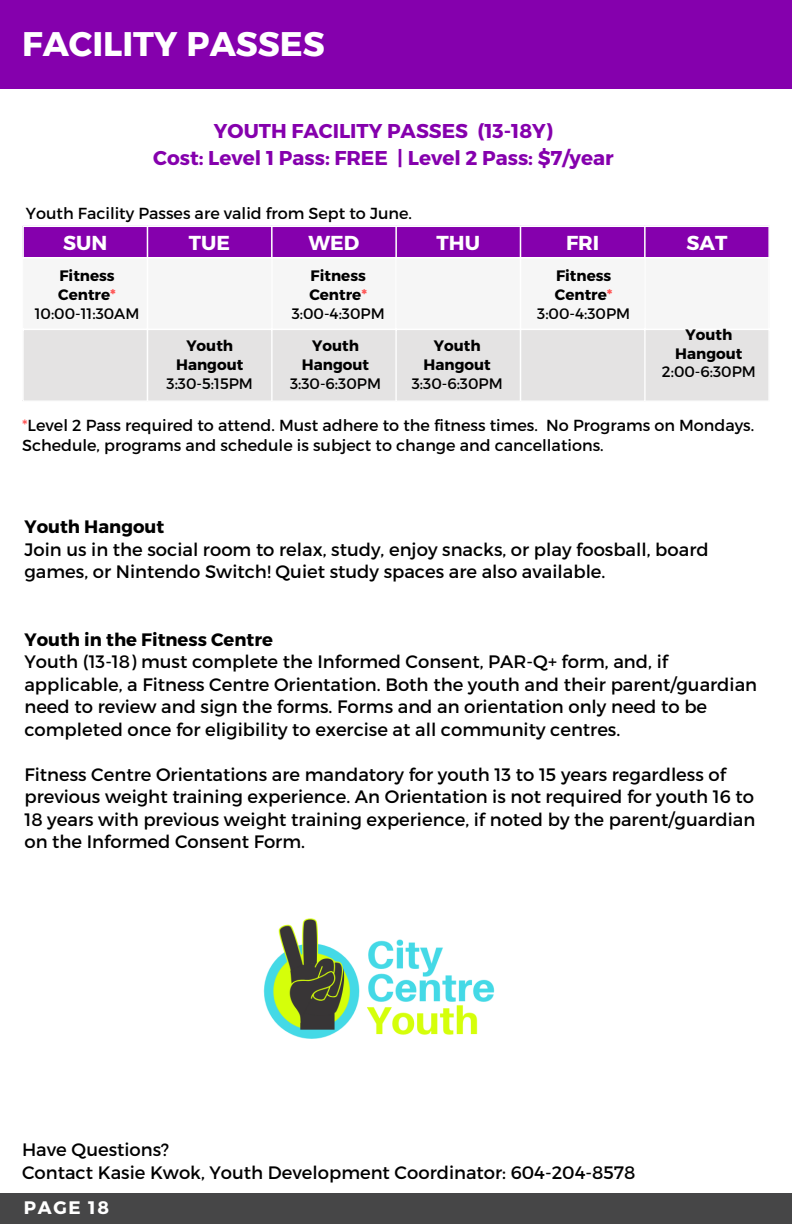
<style>
.page{position:relative;width:792px;height:1224px;background:#fff}
.page>*{position:absolute;margin:0;border:0;box-sizing:border-box;transform-origin:0 0}
.t1{font:34px "Kief Montaser Bold";color:#fff}
.t2{font:700 20.2px "Montserrat";color:#fff}
.t3{font:700 20px/27px "Montserrat";color:#8500ad;text-align:center}
.t4{font:700 18.2px "Montserrat";letter-spacing:.09em;color:#fff}
.t5{font:18px/22.4px "Montserrat";color:#000}
.t6{font:16px "Montserrat";color:#000}
.t7{font:700 15.2px/19px "Montserrat";color:#000;text-align:center}
.t8{font:15.2px "Montserrat";color:#000}
.s1{color:#ff5757}
.s2{font-weight:700}
</style>
<div class="page">
<div style="left:0;top:0;width:792px;height:89px;background:#8500ad"></div>
<div style="left:24px;top:227px;width:744px;height:30px;background:#8500ad"></div>
<div style="left:24px;top:330px;width:744px;height:70px;background:#e4e3e3"></div>
<hr style="left:147px;top:227px;width:1px;height:173px;background:#fff">
<hr style="left:271px;top:227px;width:2px;height:173px;background:#fff">
<hr style="left:395px;top:227px;width:2px;height:173px;background:#fff">
<hr style="left:520px;top:227px;width:1px;height:173px;background:#fff">
<hr style="left:644px;top:227px;width:2px;height:173px;background:#fff">
<img style="left:263px;top:918px;width:232px;height:121px">
<div style="left:0;top:1193px;width:792px;height:31px;background:#464647"></div>
<p class="t1" style="left:22px;top:23px;width:304px">FACILITY PASSES</p>
<p class="t3" style="left:153px;top:116px;width:462px">YOUTH FACILITY PASSES (13-18Y)<br>Cost: Level 1 Pass: FREE | Level 2 Pass: $7/year</p>
<p class="t6" style="left:26px;top:203px;width:388px">Youth Facility Passes are valid from Sept to June.</p>
<h3 class="t2" style="left:63px;top:229px;width:46px">SUN</h3>
<p class="t2" style="left:189px;top:229px;width:43px">TUE</p>
<p class="t2" style="left:309px;top:229px;width:52px">WED</p>
<p class="t2" style="left:437px;top:229px;width:45px">THU</p>
<p class="t2" style="left:566px;top:229px;width:35px">FRI</p>
<p class="t2" style="left:687px;top:229px;width:42px">SAT</p>
<p class="t7" style="left:58px;top:266px;width:59px;text-align:left">Fitness<br>Centre<span class="s1">*</span></p>
<p class="t8" style="left:35px;top:304px;width:106px">10:00-11:30AM</p>
<p class="t7" style="left:176px;top:335px;width:69px">Youth<br>Hangout</p>
<p class="t8" style="left:167px;top:373px;width:88px">3:30-5:15PM</p>
<p class="t7" style="left:309px;top:266px;width:59px;text-align:left">Fitness<br>Centre<span class="s1">*</span></p>
<p class="t8" style="left:292px;top:304px;width:94px">3:00-4:30PM</p>
<p class="t7" style="left:302px;top:335px;width:69px">Youth<br>Hangout</p>
<p class="t8" style="left:290px;top:373px;width:92px">3:30-6:30PM</p>
<p class="t7" style="left:424px;top:335px;width:69px">Youth<br>Hangout</p>
<p class="t8" style="left:412px;top:373px;width:92px">3:30-6:30PM</p>
<p class="t7" style="left:555px;top:266px;width:59px;text-align:left">Fitness<br>Centre<span class="s1">*</span></p>
<h4 class="t8" style="left:537px;top:304px;width:94px">3:00-4:30PM</h4>
<h4 class="t7" style="left:675px;top:324px;width:69px">Youth<br>Hangout</h4>
<h4 class="t8" style="left:662px;top:362px;width:95px">2:00-6:30PM</h4>
<p class="t6" style="left:22px;top:415px;width:734px"><span class="s1">*</span>Level 2 Pass required to attend. Must adhere to the fitness times. No Programs on Mondays.</p>
<p class="t6" style="left:22px;top:435px;width:583px">Schedule, programs and schedule is subject to change and cancellations.</p>
<p class="t5" style="left:24px;top:515px;width:686px"><span class="s2">Youth Hangout<br></span>Join us in the social room to relax, study, enjoy snacks, or play foosball, board games, or Nintendo Switch! Quiet study spaces are also available.</p>
<p class="t5" style="left:24px;top:627px;width:734px"><span class="s2">Youth in the Fitness Centre<br></span>Youth (13-18) must complete the Informed Consent, PAR-Q+ form, and, if applicable, a Fitness Centre Orientation. Both the youth and their parent/guardian need to review and sign the forms. Forms and an orientation only need to be completed once for eligibility to exercise at all community centres.</p>
<p class="t5" style="left:24px;top:762px;width:732px">Fitness Centre Orientations are mandatory for youth 13 to 15 years regardless of previous weight training experience. An Orientation is not required for youth 16 to 18 years with previous weight training experience, if noted by the parent/guardian on the Informed Consent Form.</p>
<h4 class="t5" style="left:22px;top:1138px;width:615px">Have Questions?<br>Contact Kasie Kwok, Youth Development Coordinator: 604-204-8578</h4>
<h2 class="t4" style="left:24px;top:1195px;width:86px">PAGE 18</h2>
<h1 class="t4" style="left:24px;top:1193px;width:86px">PAGE 14</h1>
</div>
